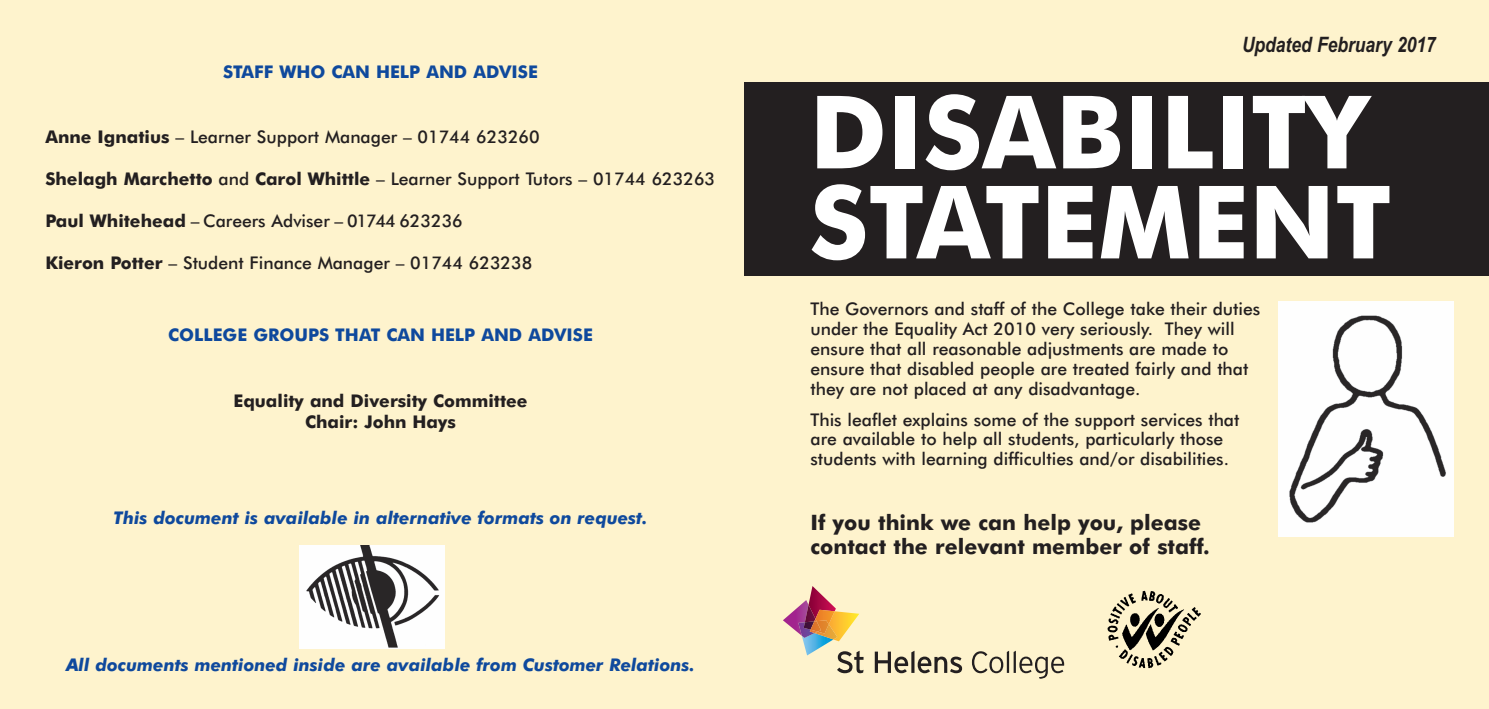
<style>
.page{position:relative;width:1489px;height:709px;background:#fff}
.page>*{position:absolute;margin:0;border:0;box-sizing:border-box;transform-origin:0 0}
.t1{font:700 101.25px/90px "Futura BT";color:#fff}
.t2{font:700 21.25px/23.8px "Futura BT";color:#231f20}
.t3{font:italic 700 21.25px "Arial Narrow";color:#231f20}
.t4{font:500 17.5px/19.9px "Futura BT";color:#231f20}
.t5{font:italic 700 17.5px "Futura BT";color:#0f499d}
.t6{font:700 17.5px "Futura BT";color:#0f499d}
.t7{font:700 17.5px/21px "Futura BT";color:#231f20;text-align:center}
.s1{font-weight:700}
</style>
<div class="page">
<div style="left:0;top:0;width:1488px;height:709px;background:#fef3cd"></div>
<svg style="left:783px;top:586px;width:80px;height:87px"></svg>
<svg style="left:874px;top:650px;width:88px;height:23px"></svg>
<svg style="left:971px;top:650px;width:93px;height:28px"></svg>
<div style="left:744px;top:82px;width:744px;height:194px;background:#231f20"></div>
<img style="left:1278px;top:301px;width:175px;height:235px">
<img style="left:299px;top:546px;width:146px;height:102px">
<svg style="left:1107px;top:590px;width:93px;height:78px"></svg>
<p class="t6" style="left:223px;top:65px;width:316px">STAFF WHO CAN HELP AND ADVISE</p>
<p class="t4" style="left:45px;top:128px;width:496px"><span class="s1">Anne Ignatius</span> – Learner Support Manager – 01744 623260</p>
<p class="t4" style="left:45px;top:170px;width:671px"><span class="s1">Shelagh Marchetto</span> and <span class="s1">Carol Whittle</span> – Learner Support Tutors – 01744 623263</p>
<p class="t4" style="left:45px;top:212px;width:419px"><span class="s1">Paul Whitehead</span> – Careers Adviser – 01744 623236</p>
<p class="t4" style="left:45px;top:254px;width:488px"><span class="s1">Kieron Potter</span> – Student Finance Manager – 01744 623238</p>
<p class="t6" style="left:168px;top:327px;width:426px">COLLEGE GROUPS THAT CAN HELP AND ADVISE</p>
<p class="t7" style="left:233px;top:392px;width:296px">Equality and Diversity Committee<br>Chair: John Hays</p>
<p class="t5" style="left:113px;top:511px;width:535px">This document is available in alternative formats on request.</p>
<p class="t5" style="left:66px;top:657px;width:630px">All documents mentioned inside are available from Customer Relations.</p>
<p class="t3" style="left:1241px;top:32px;width:195px">Updated February 2017</p>
<h1 class="t1" style="left:809px;top:96px;width:583px">DISABILITY<br>STATEMENT</h1>
<p class="t4" style="left:810px;top:301px;width:451px">The Governors and staff of the College take their duties under the Equality Act 2010 very seriously. They will ensure that all reasonable adjustments are made to ensure that disabled people are treated fairly and that they are not placed at any disadvantage.</p>
<p class="t4" style="left:810px;top:411px;width:430px">This leaflet explains some of the support services that are available to help all students, particularly those students with learning difficulties and/or disabilities.</p>
<p class="t2" style="left:810px;top:512px;width:401px">If you think we can help you, please contact the relevant member of staff.</p>
</div>
